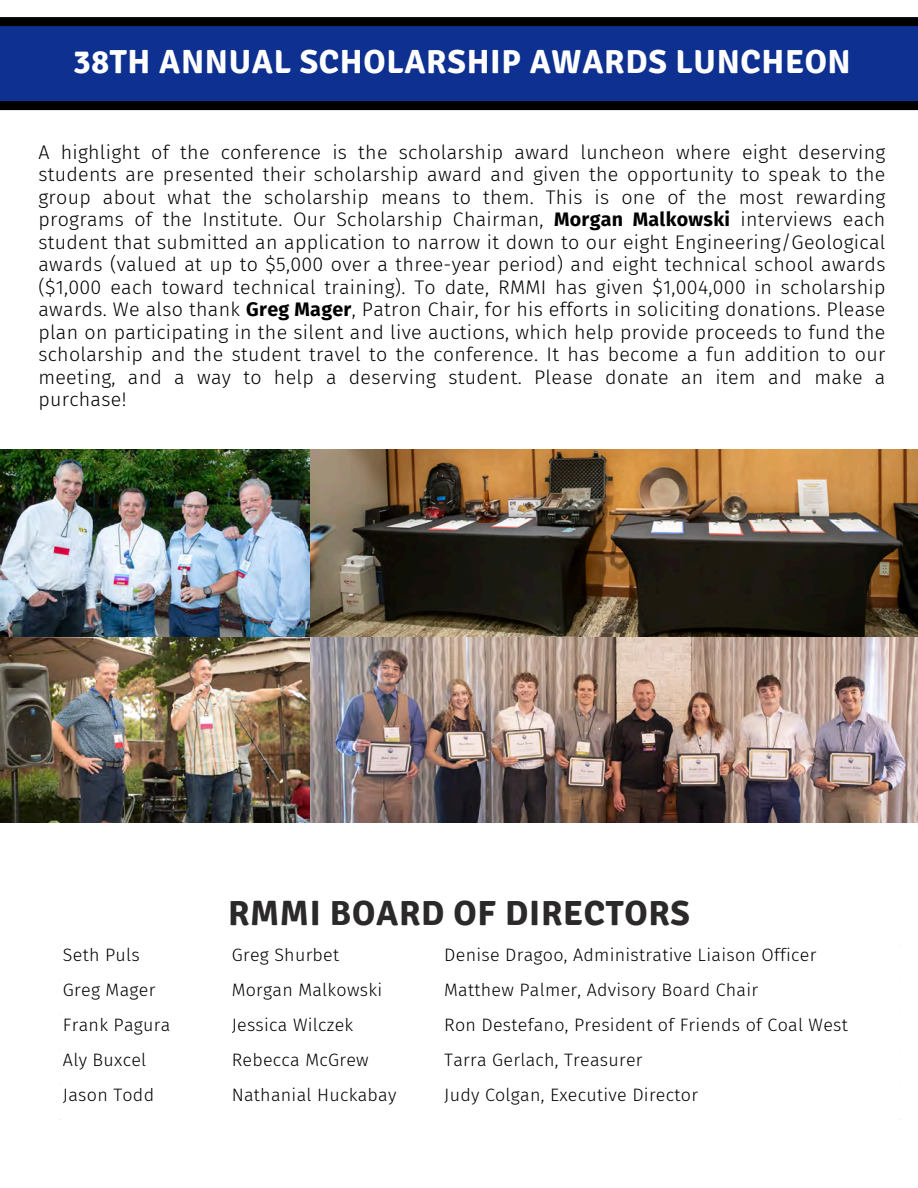
<style>
.page{position:relative;width:918px;height:1188px;background:#fff}
.page>*{position:absolute;margin:0;border:0;box-sizing:border-box;transform-origin:0 0}
.t1{font:700 34.95px "Signika";letter-spacing:.02em;color:#2b2929}
.t2{font:700 33.3px "Signika";letter-spacing:.02em;color:#fff}
.t3{font:300 19.65px/22.5px "Fira Sans";letter-spacing:.015em;color:#000;text-align:justify}
.t4{font:300 17.85px "Fira Sans";letter-spacing:.015em;color:#000}
.s1{font-weight:700}
</style>
<div class="page">
<img style="left:0;top:449px;width:918px;height:374px">
<div style="left:0;top:22px;width:918px;height:82px;background:#0d3091"></div>
<div style="left:0;top:101px;width:918px;height:9px;background:#000"></div>
<div style="left:0;top:17px;width:918px;height:9px;background:#000"></div>
<p class="t2" style="left:73px;top:42px;width:779px">38TH ANNUAL SCHOLARSHIP AWARDS LUNCHEON</p>
<p class="t3" style="left:38px;top:141px;width:849px">A highlight of the conference is the scholarship award luncheon where eight deserving students are presented their scholarship award and given the opportunity to speak to the group about what the scholarship means to them. This is one of the most rewarding programs of the Institute. Our Scholarship Chairman, <span class="s1">Morgan Malkowski</span> interviews each student that submitted an application to narrow it down to our eight Engineering/Geological awards (valued at up to $5,000 over a three-year period) and eight technical school awards ($1,000 each toward technical training). To date, RMMI has given $1,004,000 in scholarship awards. We also thank <span class="s1">Greg Mager</span>, Patron Chair, for his efforts in soliciting donations. Please plan on participating in the silent and live auctions, which help provide proceeds to fund the scholarship and the student travel to the conference. It has become a fun addition to our meeting, and a way to help a deserving student. Please donate an item and make a purchase!</p>
<p class="t1" style="left:228px;top:892px;width:463px">RMMI BOARD OF DIRECTORS</p>
<p class="t4" style="left:63px;top:945px;width:78px">Seth Puls</p>
<h1 class="t4" style="left:232px;top:945px;width:109px">Greg Shurbet</h1>
<p class="t4" style="left:444px;top:945px;width:374px">Denise Dragoo, Administrative Liaison Officer</p>
<p class="t4" style="left:63px;top:979px;width:94px">Greg Mager</p>
<p class="t4" style="left:232px;top:979px;width:152px">Morgan Malkowski</p>
<h1 class="t4" style="left:444px;top:979px;width:316px">Matthew Palmer, Advisory Board Chair</h1>
<p class="t4" style="left:63px;top:1014px;width:109px">Frank Pagura</p>
<p class="t4" style="left:232px;top:1014px;width:123px">Jessica Wilczek</p>
<p class="t4" style="left:444px;top:1014px;width:405px">Ron Destefano, President of Friends of Coal West</p>
<p class="t4" style="left:63px;top:1049px;width:85px">Aly Buxcel</p>
<p class="t4" style="left:232px;top:1049px;width:138px">Rebecca McGrew</p>
<p class="t4" style="left:444px;top:1049px;width:200px">Tarra Gerlach, Treasurer</p>
<p class="t4" style="left:63px;top:1084px;width:93px">Jason Todd</p>
<p class="t4" style="left:232px;top:1084px;width:166px">Nathanial Huckabay</p>
<p class="t4" style="left:444px;top:1084px;width:255px">Judy Colgan, Executive Director</p>
</div>
